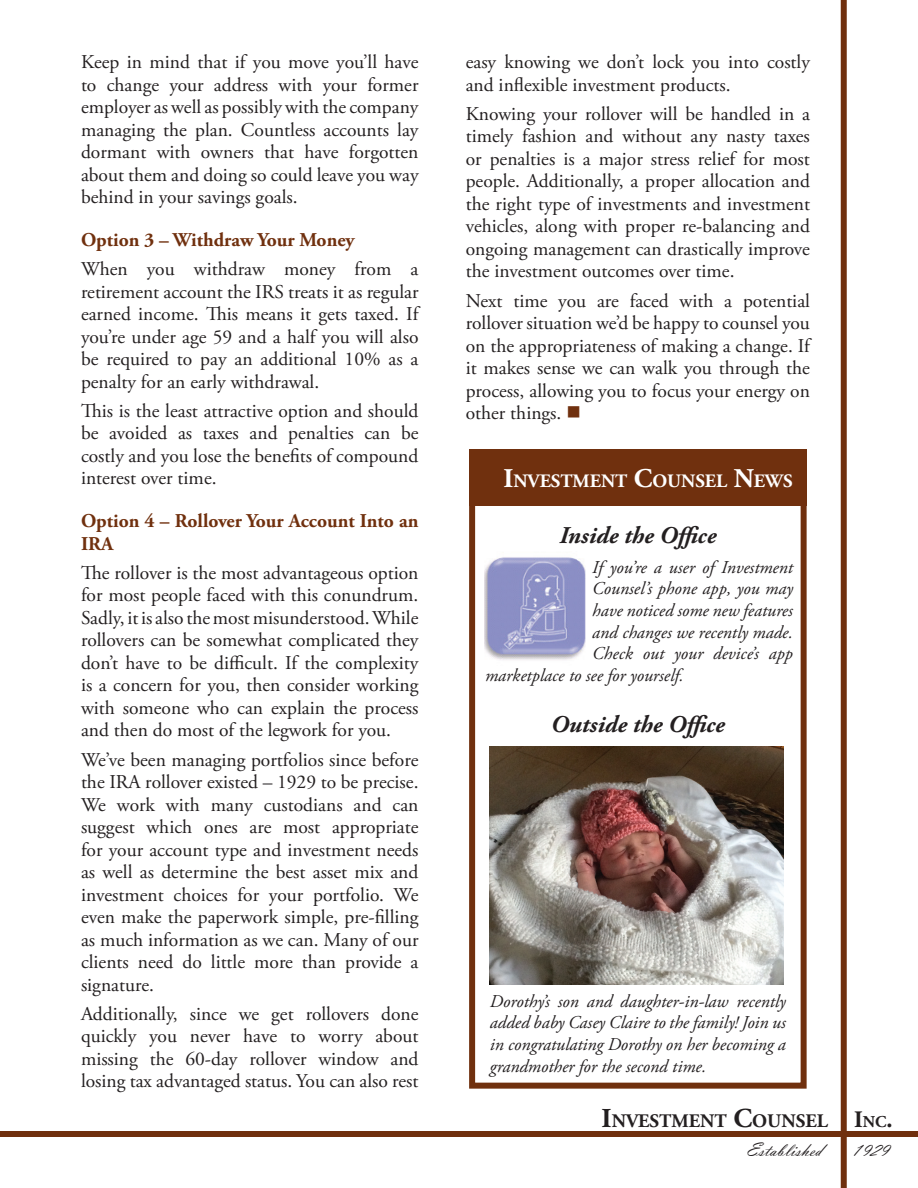
<style>
.page{position:relative;width:918px;height:1188px;background:#fff}
.page>*{position:absolute;margin:0;border:0;box-sizing:border-box;transform-origin:0 0}
.t1{font:italic 700 24px "Adobe Garamond Pro";color:#231f20}
.t2{font:19.8px "Vladimir Script";color:#231f20}
.t3{font:19.5px/22.5px "Adobe Garamond Pro";color:#231f20;text-align:justify}
.t4{font:700 19.5px/22.5px "Adobe Garamond Pro";color:#70300e}
.t5{font:700 19.05px "Adobe Garamond Pro";color:#231f20}
.t6{font:700 18.9px "Adobe Garamond Pro";color:#fff}
.t7{font:italic 18px/21.6px "Adobe Garamond Pro";color:#231f20;text-align:justify}
.s1{color:#70300e}
.s2{font-size:27px}
.s3{font-size:27.3px}
.s4{font-size:23.55px}
.s5{font-size:16.5px}
</style>
<div class="page">
<div style="left:841px;top:0;width:6px;height:1188px;background:#70300e"></div>
<div style="left:0;top:1131px;width:918px;height:6px;background:#70300e"></div>
<div style="left:469px;top:449px;width:338px;height:640px;border:6px solid #70300e"></div>
<img style="left:485px;top:557px;width:101px;height:103px">
<div style="left:469px;top:449px;width:338px;height:56px;background:#70300e"></div>
<img style="left:490px;top:747px;width:293px;height:238px">
<p class="t3" style="left:81px;top:51px;width:339px">Keep in mind that if you move you’ll have to change your address with your former employer as well as possibly with the company managing the plan. Countless accounts lay dormant with owners that have forgotten about them and doing so could leave you way behind in your savings goals.</p>
<p class="t4" style="left:81px;top:229px;width:275px">Option 3 – Withdraw Your Money</p>
<p class="t3" style="left:81px;top:258px;width:339px">When you withdraw money from a retirement account the IRS treats it as regular earned income. This means it gets taxed. If you’re under age 59 and a half you will also be required to pay an additional 10% as a penalty for an early withdrawal.</p>
<p class="t3" style="left:81px;top:400px;width:339px">This is the least attractive option and should be avoided as taxes and penalties can be costly and you lose the benefits of compound interest over time.</p>
<p class="t4" style="left:81px;top:510px;width:339px">Option 4 – Rollover Your Account Into an<br>IRA</p>
<p class="t3" style="left:81px;top:562px;width:339px">The rollover is the most advantageous option for most people faced with this conundrum.<br>Sadly, it is also the most misunderstood. While rollovers can be somewhat complicated they don’t have to be difficult. If the complexity is a concern for you, then consider working with someone who can explain the process and then do most of the legwork for you.</p>
<p class="t3" style="left:81px;top:749px;width:339px">We’ve been managing portfolios since before the IRA rollover existed – 1929 to be precise.<br>We work with many custodians and can suggest which ones are most appropriate for your account type and investment needs as well as determine the best asset mix and investment choices for your portfolio. We even make the paperwork simple, pre-filling as much information as we can. Many of our clients need do little more than provide a signature.</p>
<p class="t3" style="left:81px;top:1003px;width:339px">Additionally, since we get rollovers done quickly you never have to worry about missing the 60-day rollover window and losing tax advantaged status. You can also rest</p>
<p class="t3" style="left:466px;top:51px;width:346px">easy knowing we don’t lock you into costly and inflexible investment products.</p>
<p class="t3" style="left:466px;top:103px;width:346px">Knowing your rollover will be handled in a timely fashion and without any nasty taxes or penalties is a major stress relief for most people. Additionally, a proper allocation and the right type of investments and investment vehicles, along with proper re-balancing and ongoing management can drastically improve the investment outcomes over time.</p>
<p class="t3" style="left:466px;top:290px;width:346px">Next time you are faced with a potential rollover situation we’d be happy to counsel you on the appropriateness of making a change. If it makes sense we can walk you through the process, allowing you to focus your energy on other things. <span class="s1">■</span></p>
<p class="t6" style="left:503px;top:470px;width:291px"><span class="s2">I</span>NVESTMENT <span class="s2">C</span>OUNSEL <span class="s2">N</span>EWS</p>
<p class="t1" style="left:559px;top:522px;width:158px">Inside the Office</p>
<p class="t7" style="left:592px;top:557px;width:202px">If you’re a user of Investment</p>
<p class="t7" style="left:592px;top:578px;width:202px">Counsel’s phone app, you may</p>
<p class="t7" style="left:592px;top:600px;width:202px">have noticed some new features</p>
<p class="t7" style="left:592px;top:622px;width:202px">and changes we recently made.</p>
<p class="t7" style="left:592px;top:643px;width:202px">Check out your device’s app</p>
<p class="t7" style="left:485px;top:665px;width:200px">marketplace to see for yourself.</p>
<p class="t1" style="left:551px;top:710px;width:176px">Outside the Office</p>
<p class="t7" style="left:490px;top:991px;width:297px">Dorothy’s son and daughter-in-law recently added baby Casey Claire to the family! Join us in congratulating Dorothy on her becoming a grandmother for the second time.</p>
<p class="t5" style="left:602px;top:1110px;width:292px"><span class="s3">I</span>NVESTMENT <span class="s3">C</span>OUNSEL <span class="s4">I</span><span class="s5">NC</span><span class="s4">.</span></p>
<p class="t2" style="left:747px;top:1138px;width:77px">Established</p>
<p class="t2" style="left:852px;top:1138px;width:38px">1929</p>
</div>
